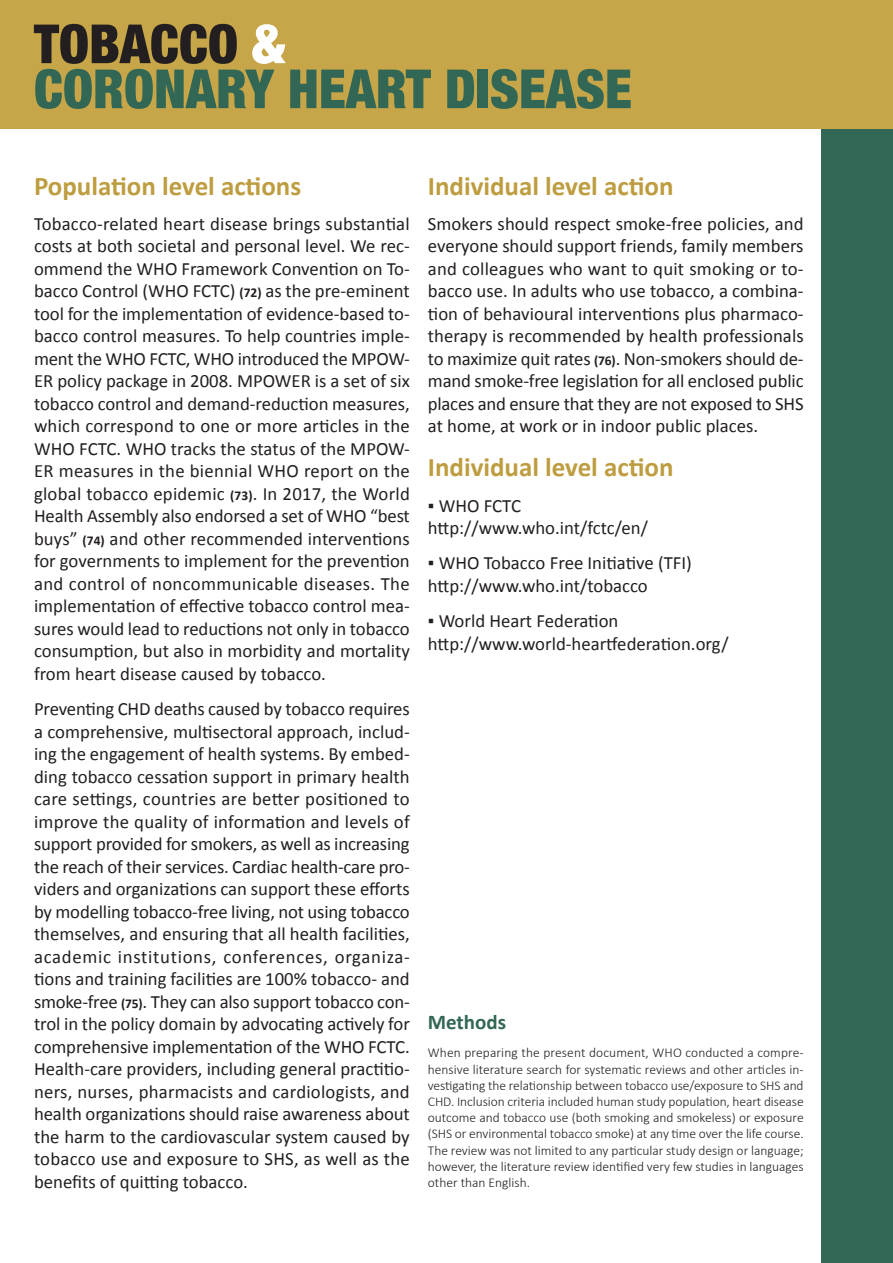
<style>
.page{position:relative;width:893px;height:1263px;background:#fff}
.page>*{position:absolute;margin:0;border:0;box-sizing:border-box;transform-origin:0 0}
.t1{font:900 condensed 54px "Helvetica Neue LT Pro";color:#326755}
.t2{font:900 condensed 54px "Helvetica Neue LT Pro";color:#231f20}
.TITRE{font:700 27px "Calibri";color:#be9d40}
.SOUS-TITRE_copie{font:700 21px "Calibri";color:#326755}
.TEXTE_COURANT{font:18.75px/22.5px "Calibri";color:#231f20;text-align:justify}
.TEXTE_COURANT-2{font:300 13.5px/16.2px "Calibri";color:#231f20;text-align:justify}
.s1{color:#fff}
.s2{font-weight:700;font-size:13.5px}
</style>
<div class="page">
<div style="left:822px;top:0;width:71px;height:1263px;background:#326755"></div>
<div style="left:0;top:0;width:893px;height:129px;background:#c6a648"></div>
<p class="t2" style="left:34px;top:11px;width:253px">TOBACCO <span class="s1">&amp;</span></p>
<p class="t1" style="left:34px;top:56px;width:599px">CORONARY HEART DISEASE</p>
<p class="TITRE" style="left:34px;top:168px;width:269px">Population level actions</p>
<p class="TEXTE_COURANT" style="left:34px;top:212px;width:377px">Tobacco-related heart disease brings substantial costs at both societal and personal level. We rec&shy;ommend the WHO Framework Convention on To&shy;bacco Control (WHO FCTC) <span class="s2">(72)</span> as the pre-eminent tool for the implementation of evidence-based to&shy;bacco control measures. To help countries imple&shy;ment the WHO FCTC, WHO introduced the MPOW-ER policy package in 2008. MPOWER is a set of six tobacco control and demand-reduction measures, which correspond to one or more articles in the WHO FCTC. WHO tracks the status of the MPOW-ER measures in the biennial WHO report on the global tobacco epidemic <span class="s2">(73)</span>. In 2017, the World Health Assembly also endorsed a set of WHO “best buys” <span class="s2">(74)</span> and other recommended interventions for governments to implement for the prevention and control of noncommunicable diseases. The implementation of effective tobacco control mea&shy;sures would lead to reductions not only in tobacco consumption, but also in morbidity and mortality from heart disease caused by tobacco.</p>
<p class="TEXTE_COURANT" style="left:34px;top:698px;width:377px">Preventing CHD deaths caused by tobacco requires a comprehensive, multisectoral approach, includ&shy;ing the engagement of health systems. By embed&shy;ding tobacco cessation support in primary health care settings, countries are better positioned to improve the quality of information and levels of support provided for smokers, as well as increasing the reach of their services. Cardiac health-care pro&shy;viders and organizations can support these efforts by modelling tobacco-free living, not using tobacco themselves, and ensuring that all health facilities, academic institutions, conferences, organiza&shy;tions and training facilities are 100% tobacco- and smoke-free <span class="s2">(75)</span>. They can also support tobacco con&shy;trol in the policy domain by advocating actively for comprehensive implementation of the WHO FCTC.<br>Health-care providers, including general practitio&shy;ners, nurses, pharmacists and cardiologists, and health organizations should raise awareness about the harm to the cardiovascular system caused by tobacco use and exposure to SHS, as well as the benefits of quitting tobacco.</p>
<p class="TITRE" style="left:428px;top:168px;width:247px">Individual level action</p>
<p class="TEXTE_COURANT" style="left:428px;top:212px;width:377px">Smokers should respect smoke-free policies, and everyone should support friends, family members and colleagues who want to quit smoking or to&shy;bacco use. In adults who use tobacco, a combina&shy;tion of behavioural interventions plus pharmaco&shy;therapy is recommended by health professionals to maximize quit rates <span class="s2">(76)</span>. Non-smokers should de&shy;mand smoke-free legislation for all enclosed public places and ensure that they are not exposed to SHS at home, at work or in indoor public places.</p>
<p class="TITRE" style="left:428px;top:450px;width:247px">Individual level action</p>
<p class="TEXTE_COURANT" style="left:428px;top:494px;width:222px">▪ WHO FCTC http://www.who.int/fctc/en/</p>
<p class="TEXTE_COURANT" style="left:428px;top:552px;width:265px">▪ WHO Tobacco Free Initiative (TFI) http://www.who.int/tobacco</p>
<p class="TEXTE_COURANT" style="left:428px;top:610px;width:302px">▪ World Heart Federation http://www.world-heartfederation.org/</p>
<p class="SOUS-TITRE_copie" style="left:428px;top:1008px;width:80px">Methods</p>
<p class="TEXTE_COURANT-2" style="left:428px;top:1045px;width:377px">When preparing the present document, WHO conducted a compre&shy;hensive literature search for systematic reviews and other articles in&shy;vestigating the relationship between tobacco use/exposure to SHS and CHD. Inclusion criteria included human study population, heart disease outcome and tobacco use (both smoking and smokeless) or exposure (SHS or environmental tobacco smoke) at any time over the life course.<br>The review was not limited to any particular study design or language; however, the literature review identified very few studies in languages other than English.</p>
</div>
